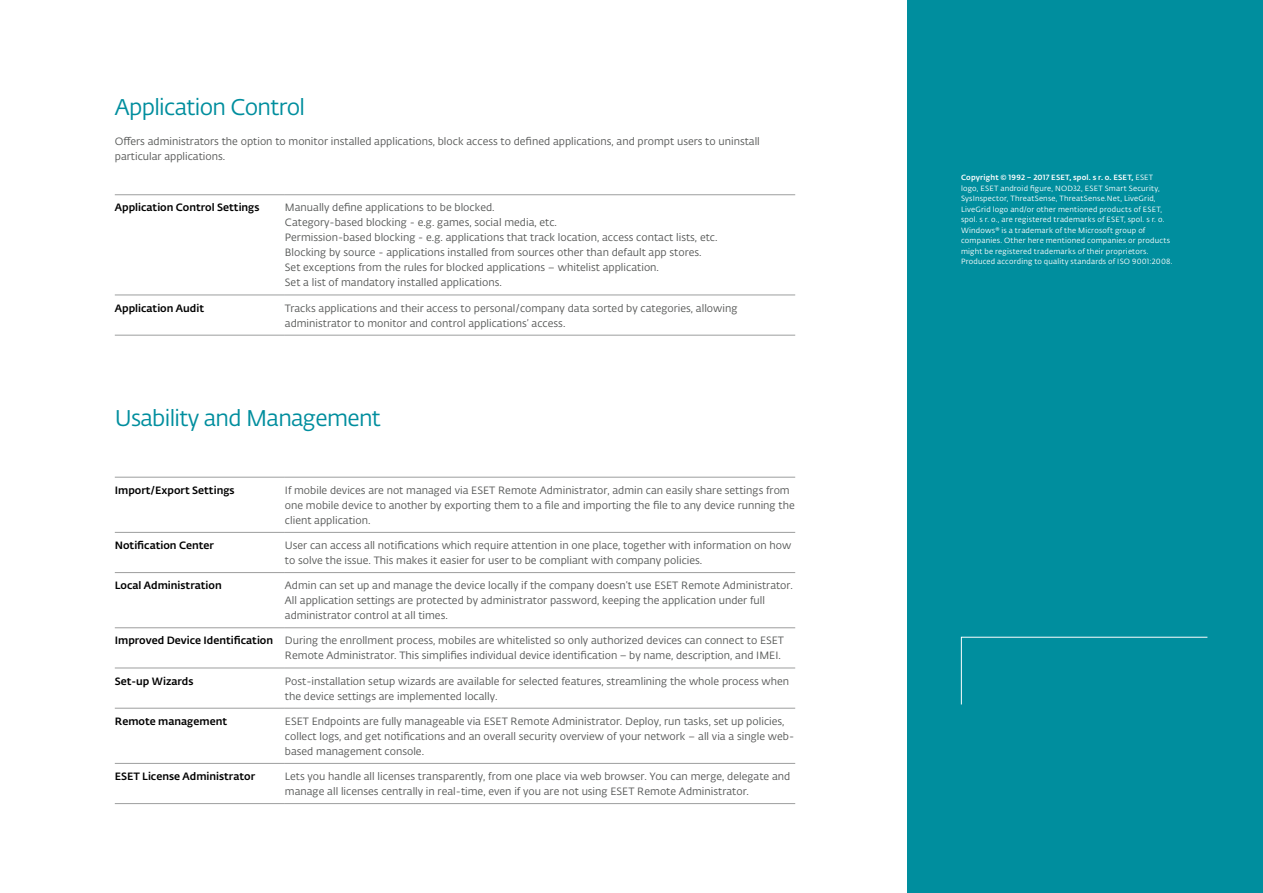
<style>
.page{position:relative;width:1263px;height:893px;background:#fff}
.page>*{position:absolute;margin:0;border:0;box-sizing:border-box;transform-origin:0 0}
.t1{font:22.5px "Fedra Sans Alt Pro Book LF";letter-spacing:-.03em;color:#008e9e}
.t2{font:10.5px/15px "Fedra Sans Alt Pro Book LF";color:#555756}
.t3{font:10.5px "Fedra Sans Alt Pro Med LF";color:#000}
.t4{font:7.5px/10.5px "Fedra Sans Alt Pro Book LF";letter-spacing:.025em;color:#fff}
.s1{font-family:"Fedra Sans Alt Pro Med LF"}
</style>
<div class="page">
<div style="left:908px;top:0;width:355px;height:893px;background:#008e9e"></div>
<svg style="left:961px;top:637px;width:247px;height:68px"></svg>
<hr style="left:115px;top:477px;width:170px;height:1px;background:#9d9e9e">
<hr style="left:285px;top:477px;width:510px;height:1px;background:#9d9e9e">
<hr style="left:115px;top:532px;width:170px;height:1px;background:#9d9e9e">
<hr style="left:285px;top:532px;width:510px;height:1px;background:#9d9e9e">
<hr style="left:115px;top:572px;width:170px;height:1px;background:#9d9e9e">
<hr style="left:285px;top:572px;width:510px;height:1px;background:#9d9e9e">
<hr style="left:115px;top:668px;width:170px;height:1px;background:#9d9e9e">
<hr style="left:285px;top:668px;width:510px;height:1px;background:#9d9e9e">
<hr style="left:115px;top:708px;width:170px;height:1px;background:#9d9e9e">
<hr style="left:285px;top:708px;width:510px;height:1px;background:#9d9e9e">
<hr style="left:115px;top:763px;width:170px;height:1px;background:#9d9e9e">
<hr style="left:285px;top:763px;width:510px;height:1px;background:#9d9e9e">
<hr style="left:115px;top:803px;width:170px;height:1px;background:#9d9e9e">
<hr style="left:285px;top:803px;width:510px;height:1px;background:#9d9e9e">
<hr style="left:115px;top:627px;width:170px;height:1px;background:#9d9e9e">
<hr style="left:285px;top:627px;width:510px;height:1px;background:#9d9e9e">
<hr style="left:115px;top:295px;width:170px;height:1px;background:#9d9e9e">
<hr style="left:285px;top:295px;width:510px;height:1px;background:#9d9e9e">
<hr style="left:115px;top:194px;width:170px;height:1px;background:#9d9e9e">
<hr style="left:285px;top:194px;width:510px;height:1px;background:#9d9e9e">
<hr style="left:115px;top:335px;width:170px;height:1px;background:#9d9e9e">
<hr style="left:285px;top:335px;width:510px;height:1px;background:#9d9e9e">
<p class="t1" style="left:115px;top:92px;width:192px">Application Control</p>
<p class="t2" style="left:115px;top:134px;width:646px">Offers administrators the option to monitor installed applications, block access to defined applications, and prompt users to uninstall particular applications.</p>
<p class="t3" style="left:115px;top:200px;width:146px">Application Control Settings</p>
<p class="t2" style="left:285px;top:200px;width:211px">Manually define applications to be blocked.</p>
<p class="t2" style="left:285px;top:215px;width:274px">Category-based blocking - e.g. games, social media, etc.</p>
<p class="t2" style="left:285px;top:230px;width:434px">Permission-based blocking - e.g. applications that track location, access contact lists, etc.</p>
<p class="t2" style="left:285px;top:245px;width:418px">Blocking by source - applications installed from sources other than default app stores.</p>
<p class="t2" style="left:285px;top:260px;width:376px">Set exceptions from the rules for blocked applications – whitelist application.</p>
<p class="t2" style="left:285px;top:275px;width:218px">Set a list of mandatory installed applications.</p>
<p class="t3" style="left:115px;top:300px;width:91px">Application Audit</p>
<p class="t2" style="left:285px;top:300px;width:454px">Tracks applications and their access to personal/company data sorted by categories, allowing administrator to monitor and control applications’ access.</p>
<p class="t1" style="left:115px;top:402px;width:268px">Usability and Management</p>
<p class="t3" style="left:115px;top:482px;width:121px">Import/Export Settings</p>
<p class="t2" style="left:285px;top:482px;width:511px">If mobile devices are not managed via ESET Remote Administrator, admin can easily share settings from one mobile device to another by exporting them to a file and importing the file to any device running the client application.</p>
<p class="t3" style="left:115px;top:537px;width:101px">Notification Center</p>
<p class="t2" style="left:285px;top:538px;width:508px">User can access all notifications which require attention in one place, together with information on how to solve the issue. This makes it easier for user to be compliant with company policies.</p>
<p class="t3" style="left:115px;top:578px;width:108px">Local Administration</p>
<p class="t2" style="left:285px;top:578px;width:509px">Admin can set up and manage the device locally if the company doesn’t use ESET Remote Administrator.<br>All application settings are protected by administrator password, keeping the application under full administrator control at all times.</p>
<p class="t3" style="left:115px;top:633px;width:160px">Improved Device Identification</p>
<p class="t2" style="left:285px;top:633px;width:501px">During the enrollment process, mobiles are whitelisted so only authorized devices can connect to ESET<br>Remote Administrator. This simplifies individual device identification − by name, description, and IMEI.</p>
<p class="t3" style="left:115px;top:673px;width:80px">Set-up Wizards</p>
<p class="t2" style="left:285px;top:673px;width:506px">Post-installation setup wizards are available for selected features, streamlining the whole process when the device settings are implemented locally.</p>
<p class="t3" style="left:115px;top:713px;width:114px">Remote management</p>
<p class="t2" style="left:285px;top:713px;width:511px">ESET Endpoints are fully manageable via ESET Remote Administrator. Deploy, run tasks, set up policies, collect logs, and get notifications and an overall security overview of your network – all via a single web&shy;based management console.</p>
<p class="t3" style="left:115px;top:768px;width:142px">ESET License Administrator</p>
<p class="t2" style="left:285px;top:769px;width:507px">Lets you handle all licenses transparently, from one place via web browser. You can merge, delegate and manage all licenses centrally in real-time, even if you are not using ESET Remote Administrator.</p>
<p class="t4" style="left:961px;top:172px;width:213px"><span class="s1">Copyright © 1992 – 2017 ESET, spol. s r. o. ESET,</span> ESET<br>logo, ESET android figure, NOD32, ESET Smart Security, SysInspector, ThreatSense, ThreatSense.Net, LiveGrid, LiveGrid logo and/or other mentioned products of ESET, spol. s r. o., are registered trademarks of ESET, spol. s r. o.<br>Windows® is a trademark of the Microsoft group of companies. Other here mentioned companies or products might be registered trademarks of their proprietors.<br>Produced according to quality standards of ISO 9001:2008.</p>
</div>
